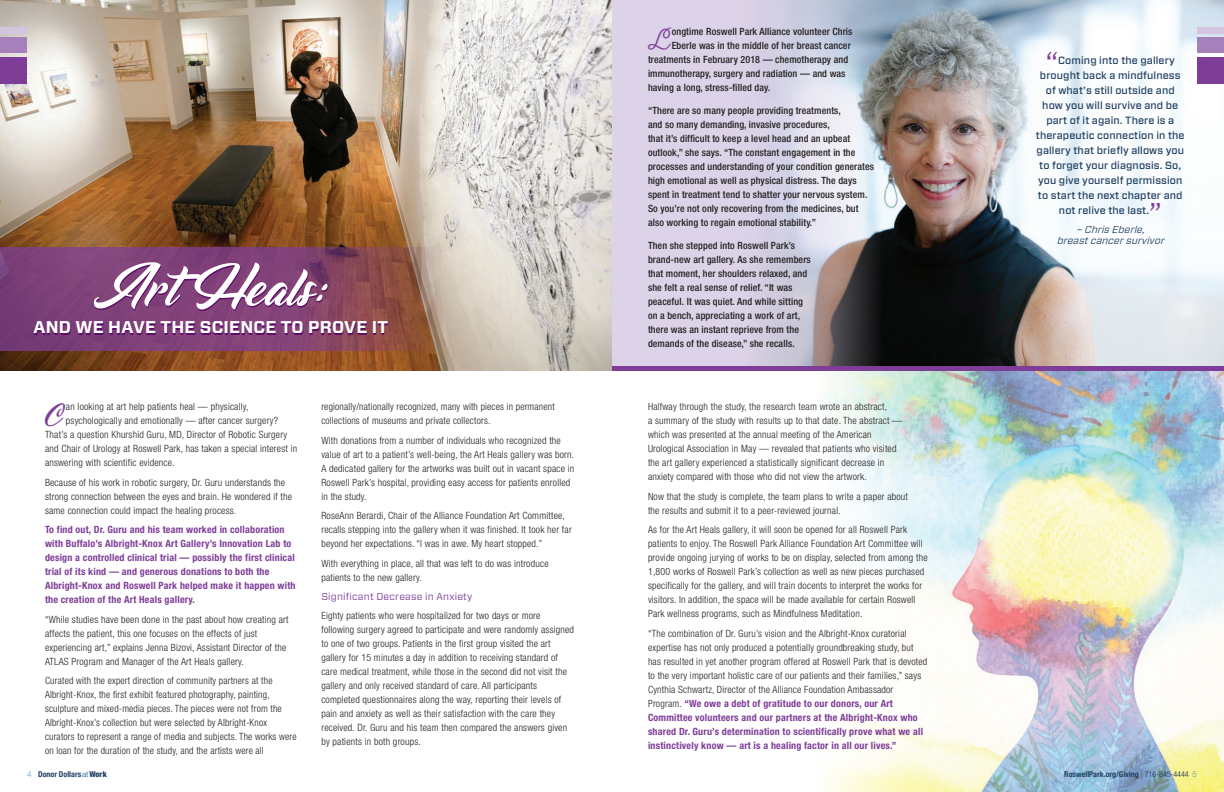
<style>
.page{position:relative;width:1224px;height:792px;background:#fff}
.page>*{position:absolute;margin:0;border:0;box-sizing:border-box;transform-origin:0 0}
.t1{font:60px "Voice of the Highlander";letter-spacing:.01em;color:#fff}
.t2{font:30px "Forza";color:#7e3e98}
.t3{font:29.7px "Voice of the Highlander";color:#7e3e98}
.t4{font:26px "Fairwater Script";color:#7e3e98}
.t5{font:700 17px "Forza";letter-spacing:.01em;color:#fff}
.t6{font:500 10.5px "Forza";letter-spacing:.01em;color:#214062}
.t7{font:300 condensed 10px/14px "Helvetica Neue";letter-spacing:.02em;color:#231f20}
.t8{font:500 condensed 10px/14px "Helvetica Neue";letter-spacing:.01em;color:#231f20}
.t9{font:700 condensed 10px/14px "Helvetica Neue";letter-spacing:.02em;color:#7e3e98}
.t10{font:italic 10px/11px "Forza";color:#214062;text-align:center}
.t11{font:10px "Forza";letter-spacing:.02em;color:#7e3e98}
.t12{font:700 condensed 8px "Helvetica Neue";color:#214062}
.s1{font-weight:100;font-stretch:normal;color:#015da7}
.s2{font-weight:300;font-stretch:normal;color:#015da7}
.s3{font-weight:900}
.s4{font-weight:700;color:#7e3e98}
.s5{font-weight:300;color:#0d2b51}
</style>
<div class="page">
<div style="left:612px;top:0;width:612px;height:369px;background:#ddd3e8"></div>
<img style="left:759px;top:0;width:213px;height:366px">
<svg style="left:972px;top:0;width:252px;height:366px;background:#d3d7da"></svg>
<img style="left:827px;top:371px;width:397px;height:421px">
<img style="left:0;top:0;width:612px;height:371px">
<svg style="left:0;top:247px;width:564px;height:104px;background:#956380"></svg>
<div style="left:0;top:57px;width:27px;height:27px;background:#7e3e98"></div>
<div style="left:0;top:38px;width:27px;height:15px;background:#a680ba"></div>
<div style="left:0;top:27px;width:27px;height:6px;background:#d3c4df"></div>
<div style="left:1197px;top:57px;width:27px;height:27px;background:#7e3e98"></div>
<div style="left:1197px;top:38px;width:27px;height:15px;background:#a680ba"></div>
<div style="left:1197px;top:27px;width:27px;height:6px;background:#d3c4df"></div>
<div style="left:612px;top:366px;width:612px;height:5px;background:#7e3e98"></div>
<h1 class="t1" style="left:93px;top:249px;width:237px">Art Heals:</h1>
<h3 class="t5" style="left:34px;top:316px;width:356px">AND WE HAVE THE SCIENCE TO PROVE IT</h3>
<h3 class="t3" style="left:45px;top:397px;width:19px">C</h3>
<p class="t7" style="left:66px;top:400px;width:184px">an looking at art help patients heal — physically,</p>
<p class="t7" style="left:66px;top:414px;width:214px">psychologically and emotionally — after cancer surgery?</p>
<p class="t7" style="left:45px;top:428px;width:244px">That’s a question Khurshid Guru, MD, Director of Robotic Surgery</p>
<p class="t7" style="left:45px;top:442px;width:254px">and Chair of Urology at Roswell Park, has taken a special interest in</p>
<p class="t7" style="left:45px;top:456px;width:131px">answering with scientific evidence.</p>
<p class="t7" style="left:45px;top:475px;width:249px">Because of his work in robotic surgery, Dr. Guru understands the strong connection between the eyes and brain. He wondered if the same connection could impact the healing process.</p>
<p class="t9" style="left:45px;top:522px;width:252px">To find out, Dr. Guru and his team worked in collaboration with Buffalo’s Albright-Knox Art Gallery’s Innovation Lab to design a controlled clinical trial — possibly the first clinical trial of its kind — and generous donations to both the Albright-Knox and Roswell Park helped make it happen with the creation of the Art Heals gallery.</p>
<p class="t7" style="left:45px;top:612px;width:245px">“While studies have been done in the past about how creating art affects the patient, this one focuses on the effects of just experiencing art,” explains Jenna Bizovi, Assistant Director of the ATLAS Program and Manager of the Art Heals gallery.</p>
<p class="t7" style="left:45px;top:673px;width:253px">Curated with the expert direction of community partners at the Albright-Knox, the first exhibit featured photography, painting, sculpture and mixed-media pieces. The pieces were not from the Albright-Knox’s collection but were selected by Albright-Knox curators to represent a range of media and subjects. The works were on loan for the duration of the study, and the artists were all</p>
<p class="t12" style="left:27px;top:767px;width:81px"><span class="s1">4</span> Donor Dollars<span class="s2">at</span><span class="s3">Work</span></p>
<p class="t7" style="left:321px;top:400px;width:235px">regionally/nationally recognized, many with pieces in permanent collections of museums and private collectors.</p>
<p class="t7" style="left:321px;top:433px;width:254px">With donations from a number of individuals who recognized the value of art to a patient’s well-being, the Art Heals gallery was born.<br>A dedicated gallery for the artworks was built out in vacant space in Roswell Park’s hospital, providing easy access for patients enrolled in the study.</p>
<p class="t7" style="left:321px;top:509px;width:252px">RoseAnn Berardi, Chair of the Alliance Foundation Art Committee, recalls stepping into the gallery when it was finished. It took her far beyond her expectations. “I was in awe. My heart stopped.”</p>
<p class="t7" style="left:321px;top:556px;width:229px">With everything in place, all that was left to do was introduce patients to the new gallery.</p>
<p class="t11" style="left:321px;top:590px;width:153px">Significant Decrease in Anxiety</p>
<p class="t7" style="left:321px;top:609px;width:254px">Eighty patients who were hospitalized for two days or more following surgery agreed to participate and were randomly assigned to one of two groups. Patients in the first group visited the art gallery for 15 minutes a day in addition to receiving standard of care medical treatment, while those in the second did not visit the gallery and only received standard of care. All participants completed questionnaires along the way, reporting their levels of pain and anxiety as well as their satisfaction with the care they received. Dr. Guru and his team then compared the answers given by patients in both groups.</p>
<h3 class="t4" style="left:649px;top:25px;width:23px">L</h3>
<p class="t8" style="left:672px;top:24px;width:182px">ongtime Roswell Park Alliance volunteer Chris</p>
<p class="t8" style="left:672px;top:38px;width:181px">Eberle was in the middle of her breast cancer</p>
<p class="t8" style="left:648px;top:52px;width:202px">treatments in February 2018 — chemotherapy and</p>
<p class="t8" style="left:648px;top:66px;width:199px">immunotherapy, surgery and radiation — and was</p>
<p class="t8" style="left:648px;top:80px;width:124px">having a long, stress-filled day.</p>
<p class="t8" style="left:648px;top:103px;width:228px">“There are so many people providing treatments,<br>and so many demanding, invasive procedures,<br>that it’s difficult to keep a level head and an upbeat outlook,” she says. “The constant engagement in the processes and understanding of your condition generates high emotional as well as physical distress. The days spent in treatment tend to shatter your nervous system.<br>So you’re not only recovering from the medicines, but also working to regain emotional stability.”</p>
<p class="t8" style="left:648px;top:238px;width:164px">Then she stepped into Roswell Park’s brand-new art gallery. As she remembers that moment, her shoulders relaxed, and she felt a real sense of relief. “It was peaceful. It was quiet. And while sitting on a bench, appreciating a work of art, there was an instant reprieve from the demands of the disease,” she recalls.</p>
<p class="t7" style="left:648px;top:400px;width:256px">Halfway through the study, the research team wrote an abstract,<br>a summary of the study with results up to that date. The abstract — which was presented at the annual meeting of the American Urological Association in May — revealed that patients who visited the art gallery experienced a statistically significant decrease in anxiety compared with those who did not view the artwork.</p>
<p class="t7" style="left:648px;top:489px;width:262px">Now that the study is complete, the team plans to write a paper about the results and submit it to a peer-reviewed journal.</p>
<p class="t7" style="left:648px;top:523px;width:281px">As for the Art Heals gallery, it will soon be opened for all Roswell Park patients to enjoy. The Roswell Park Alliance Foundation Art Committee will provide ongoing jurying of works to be on display, selected from among the 1,800 works of Roswell Park’s collection as well as new pieces purchased specifically for the gallery, and will train docents to interpret the works for visitors. In addition, the space will be made available for certain Roswell Park wellness programs, such as Mindfulness Meditation.</p>
<p class="t7" style="left:648px;top:626px;width:281px">“The combination of Dr. Guru’s vision and the Albright-Knox curatorial expertise has not only produced a potentially groundbreaking study, but has resulted in yet another program offered at Roswell Park that is devoted to the very important holistic care of our patients and their families,” says Cynthia Schwartz, Director of the Alliance Foundation Ambassador Program. <span class="s4">“We owe a debt of gratitude to our donors, our Art Committee volunteers and our partners at the Albright-Knox who shared Dr. Guru’s determination to scientifically prove what we all instinctively know — art is a healing factor in all our lives.”</span></p>
<h2 class="t2" style="left:1046px;top:42px;width:14px">“</h2>
<p class="t6" style="left:1058px;top:54px;width:118px">Coming into the gallery</p>
<p class="t6" style="left:1040px;top:69px;width:142px">brought back a mindfulness</p>
<p class="t6" style="left:1046px;top:84px;width:130px">of what’s still outside and</p>
<p class="t6" style="left:1042px;top:99px;width:137px">how you will survive and be</p>
<p class="t6" style="left:1046px;top:114px;width:129px">part of it again. There is a</p>
<p class="t6" style="left:1036px;top:129px;width:150px">therapeutic connection in the</p>
<p class="t6" style="left:1037px;top:144px;width:149px">gallery that briefly allows you</p>
<p class="t6" style="left:1039px;top:159px;width:144px">to forget your diagnosis. So,</p>
<p class="t6" style="left:1038px;top:174px;width:146px">you give yourself permission</p>
<p class="t6" style="left:1038px;top:189px;width:146px">to start the next chapter and</p>
<p class="t6" style="left:1059px;top:204px;width:92px">not relive the last.</p>
<h2 class="t2" style="left:1149px;top:193px;width:14px">”</h2>
<p class="t10" style="left:1057px;top:224px;width:112px">–ChrisEberle, breastcancersurvivor</p>
<p class="t12" style="left:1064px;top:767px;width:134px">RoswellPark.org/Giving <span class="s1">|</span> <span class="s5">716-845-4444</span> <span class="s1">5</span></p>
</div>
